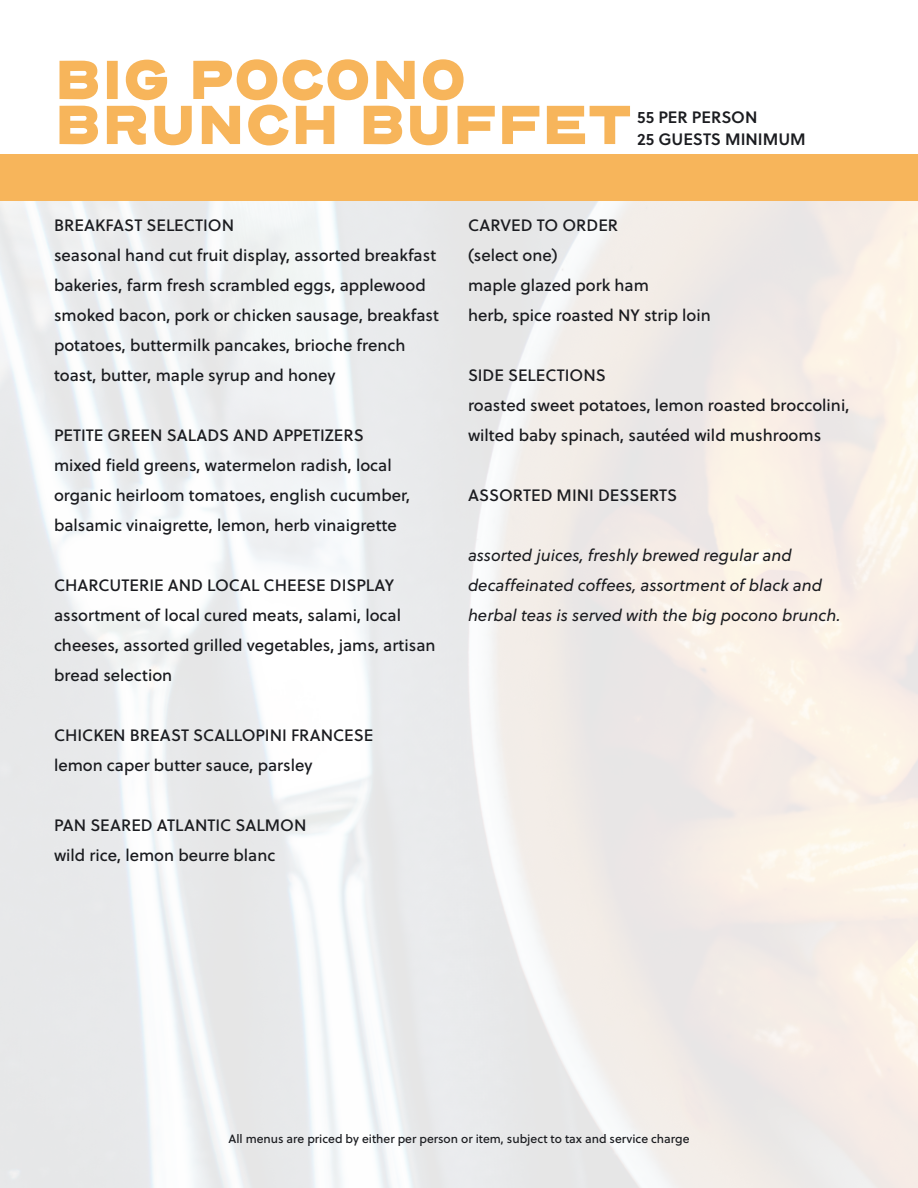
<style>
.page{position:relative;width:918px;height:1188px;background:#fff}
.page>*{position:absolute;margin:0;border:0;box-sizing:border-box;transform-origin:0 0}
.t1{font:900 54px "Henderson Sans Basic";color:#f7b55b}
.t2{font:16.5px/30px "Soleil Bk";color:#1b1c20}
.t3{font:italic 16.5px/30px "Soleil";color:#1b1c20}
.t4{font:16.5px "Soleil Sb";color:#1b1c20}
.t5{font:12px "Soleil Bk";color:#1b1c20}
</style>
<div class="page">
<div style="left:0;top:155px;width:918px;height:46px;background:#f7b55b"></div>
<p class="t1" style="left:54px;top:42px;width:414px">BIG POCONO</p>
<p class="t1" style="left:54px;top:87px;width:579px">BRUNCH BUFFET</p>
<p class="t4" style="left:637px;top:104px;width:122px">55 PER PERSON</p>
<p class="t4" style="left:637px;top:127px;width:170px">25 GUESTS MINIMUM</p>
<p class="t2" style="left:54px;top:210px;width:182px">BREAKFAST SELECTION</p>
<p class="t2" style="left:54px;top:240px;width:386px">seasonal hand cut fruit display, assorted breakfast bakeries, farm fresh scrambled eggs, applewood smoked bacon, pork or chicken sausage, breakfast potatoes, buttermilk pancakes, brioche french toast, butter, maple syrup and honey</p>
<p class="t2" style="left:54px;top:420px;width:311px">PETITE GREEN SALADS AND APPETIZERS</p>
<p class="t2" style="left:54px;top:450px;width:358px">mixed field greens, watermelon radish, local organic heirloom tomatoes, english cucumber, balsamic vinaigrette, lemon, herb vinaigrette</p>
<p class="t2" style="left:54px;top:570px;width:342px">CHARCUTERIE AND LOCAL CHEESE DISPLAY</p>
<p class="t2" style="left:54px;top:600px;width:383px">assortment of local cured meats, salami, local cheeses, assorted grilled vegetables, jams, artisan bread selection</p>
<p class="t2" style="left:54px;top:720px;width:321px">CHICKEN BREAST SCALLOPINI FRANCESE</p>
<p class="t2" style="left:54px;top:750px;width:260px">lemon caper butter sauce, parsley</p>
<p class="t2" style="left:54px;top:810px;width:254px">PAN SEARED ATLANTIC SALMON</p>
<p class="t2" style="left:54px;top:840px;width:223px">wild rice, lemon beurre blanc</p>
<p class="t2" style="left:468px;top:210px;width:152px">CARVED TO ORDER</p>
<p class="t2" style="left:468px;top:240px;width:91px">(select one)</p>
<p class="t2" style="left:468px;top:270px;width:182px">maple glazed pork ham</p>
<p class="t2" style="left:468px;top:300px;width:244px">herb, spice roasted NY strip loin</p>
<p class="t2" style="left:468px;top:360px;width:139px">SIDE SELECTIONS</p>
<p class="t2" style="left:468px;top:390px;width:383px">roasted sweet potatoes, lemon roasted broccolini,</p>
<p class="t2" style="left:468px;top:420px;width:355px">wilted baby spinach, sautéed wild mushrooms</p>
<p class="t2" style="left:468px;top:480px;width:211px">ASSORTED MINI DESSERTS</p>
<p class="t3" style="left:468px;top:540px;width:374px">assorted juices, freshly brewed regular and decaffeinated coffees, assortment of black and herbal teas is served with the big pocono brunch.</p>
<p class="t5" style="left:228px;top:1130px;width:463px">All menus are priced by either per person or item, subject to tax and service charge</p>
</div>
